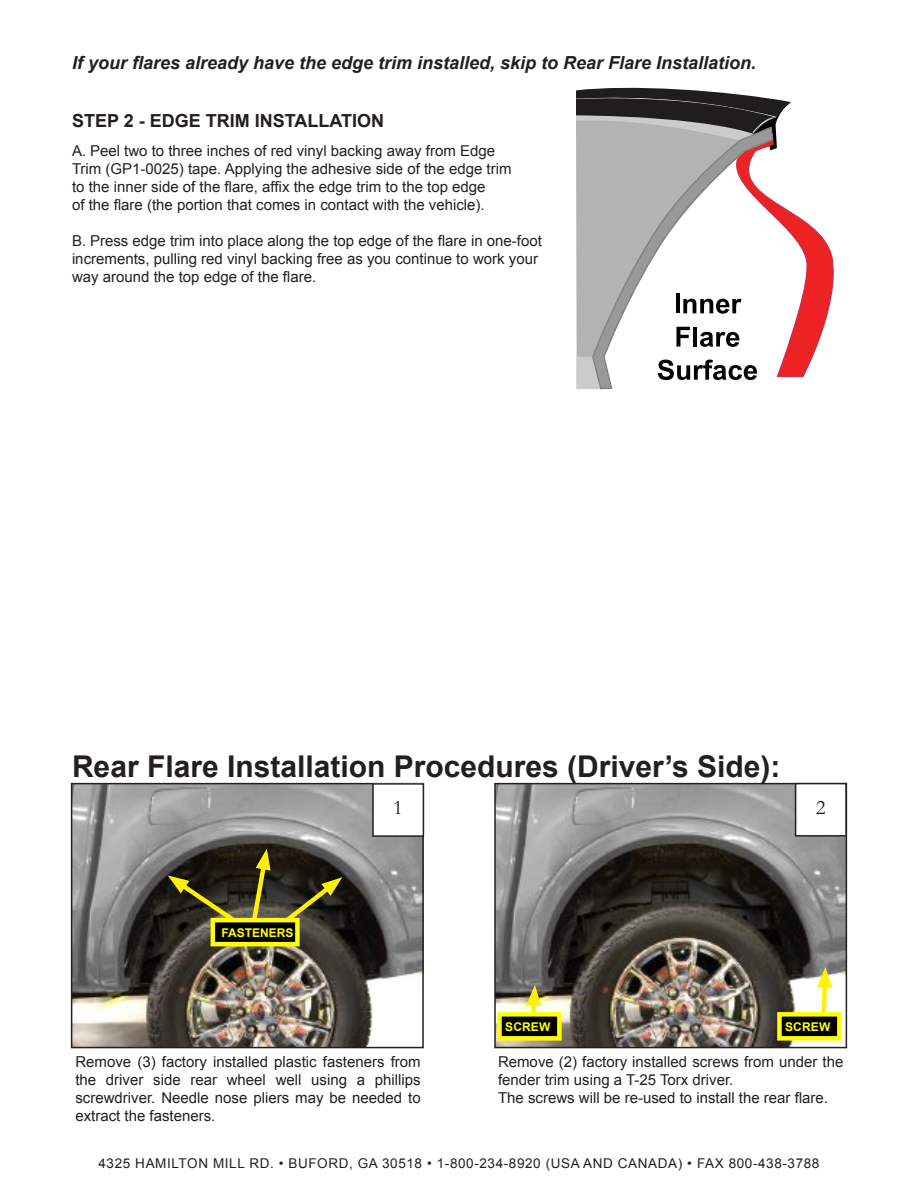
<style>
.page{position:relative;width:918px;height:1188px;background:#fff}
.page>*{position:absolute;margin:0;border:0;box-sizing:border-box;transform-origin:0 0}
.t1{font:700 30px "Arial";color:#231f20}
.t2{font:21px "Garamond";color:#231f20}
.t3{font:italic 700 18px "Arial";color:#231f20}
.t4{font:700 18px "Arial";color:#231f20}
.t5{font:15px/18px "Arial";color:#231f20}
.t6{font:13.5px "Arial";letter-spacing:.045em;color:#231f20}
.t7{font:700 12px "Arial";letter-spacing:.005em;color:#ff0}
</style>
<div class="page">
<svg style="left:576px;top:88px;width:258px;height:301px"></svg>
<svg style="left:592px;top:125px;width:182px;height:264px"></svg>
<img style="left:74px;top:786px;width:347px;height:259px">
<div style="left:71px;top:783px;width:353px;height:265px;border:2px solid #231f20"></div>
<img style="left:497px;top:786px;width:347px;height:259px">
<div style="left:494px;top:783px;width:353px;height:265px;border:2px solid #231f20"></div>
<svg style="left:168px;top:875px;width:71px;height:51px;background:#413d1a"></svg>
<svg style="left:249px;top:849px;width:22px;height:69px;background:#645e1c"></svg>
<svg style="left:280px;top:877px;width:62px;height:50px;background:#44411f"></svg>
<div style="left:211px;top:918px;width:89px;height:28px;background:#000;border:4px solid #ff0"></div>
<svg style="left:817px;top:967px;width:15px;height:45px"></svg>
<svg style="left:526px;top:985px;width:15px;height:27px"></svg>
<div style="left:777px;top:1012px;width:65px;height:29px;background:#000;border:4px solid #ff0"></div>
<div style="left:497px;top:1012px;width:65px;height:29px;background:#000;border:4px solid #ff0"></div>
<div style="left:373px;top:784px;width:50px;height:52px;background:#fff"></div>
<div style="left:372px;top:783px;width:52px;height:54px;border:2px solid #231f20"></div>
<div style="left:796px;top:784px;width:50px;height:52px;background:#fff"></div>
<div style="left:795px;top:783px;width:52px;height:54px;border:2px solid #231f20"></div>
<p class="t3" style="left:72px;top:50px;width:686px">If your flares already have the edge trim installed, skip to Rear Flare Installation.</p>
<p class="t4" style="left:72px;top:109px;width:314px">STEP 2 - EDGE TRIM INSTALLATION</p>
<p class="t5" style="left:72px;top:142px;width:441px">A. Peel two to three inches of red vinyl backing away from Edge Trim (GP1-0025) tape. Applying the adhesive side of the edge trim to the inner side of the flare, affix the edge trim to the top edge<br>of the flare (the portion that comes in contact with the vehicle).</p>
<p class="t5" style="left:72px;top:232px;width:471px">B. Press edge trim into place along the top edge of the flare in one-foot increments, pulling red vinyl backing free as you continue to work your way around the top edge of the flare.</p>
<p class="t1" style="left:72px;top:747px;width:710px">Rear Flare Installation Procedures (Driver’s Side):</p>
<p class="t7" style="left:221px;top:924px;width:74px">FASTENERS</p>
<p class="t2" style="left:393px;top:795px;width:11px">1</p>
<p class="t2" style="left:816px;top:795px;width:11px">2</p>
<p class="t7" style="left:505px;top:1018px;width:47px">SCREW</p>
<p class="t7" style="left:785px;top:1018px;width:47px">SCREW</p>
<p class="t5" style="left:75px;top:1053px;width:347px;text-align:justify">Remove (3) factory installed plastic fasteners from the driver side rear wheel well using a phillips screwdriver. Needle nose pliers may be needed to extract the fasteners.</p>
<p class="t5" style="left:498px;top:1053px;width:347px">Remove (2) factory installed screws from under the fender trim using a T-25 Torx driver.</p>
<p class="t5" style="left:498px;top:1089px;width:332px">The screws will be re-used to install the rear flare.</p>
<p class="t6" style="left:99px;top:1154px;width:722px">4325 HAMILTON MILL RD. • BUFORD, GA 30518 • 1-800-234-8920 (USA AND CANADA) • FAX 800-438-3788</p>
</div>
